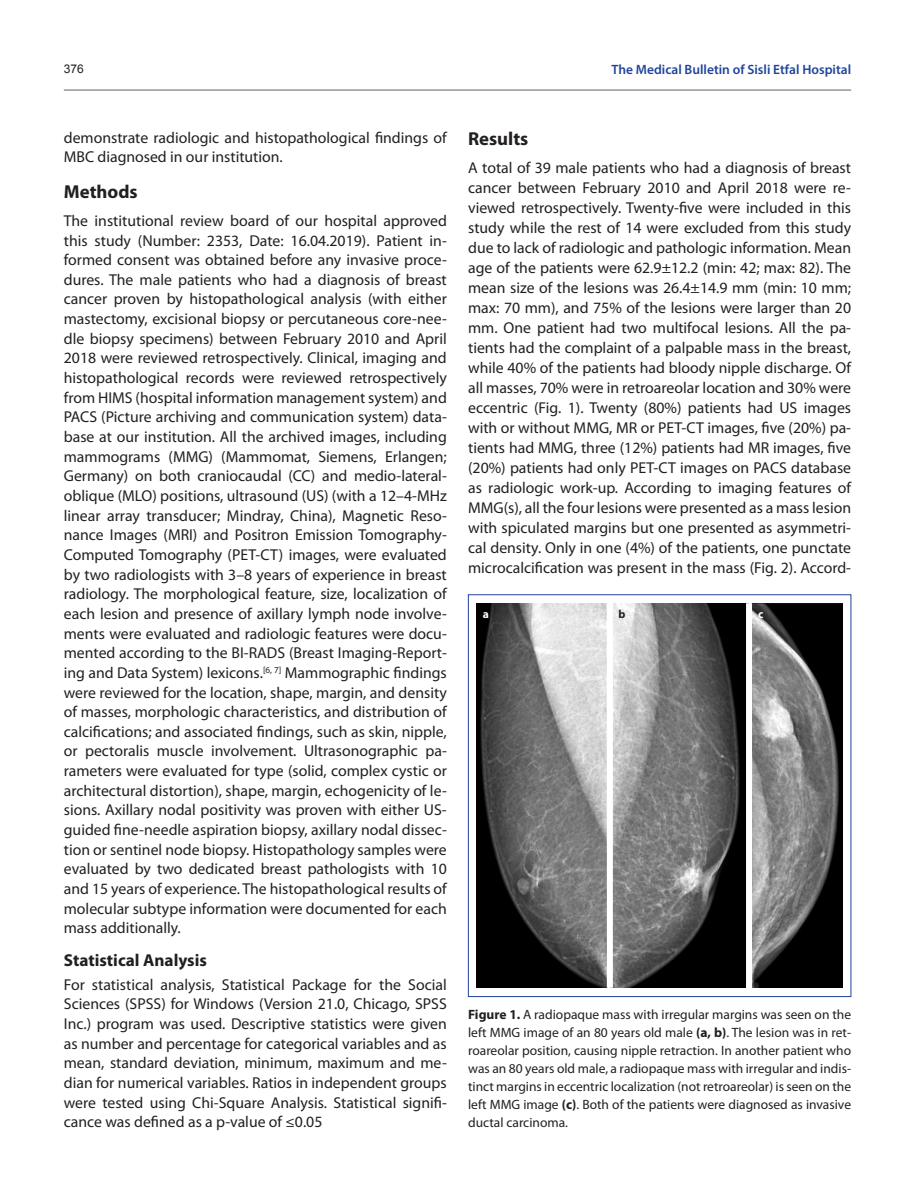
<style>
.page{position:relative;width:915px;height:1191px;background:#fff}
.page>*{position:absolute;margin:0;border:0;box-sizing:border-box;transform-origin:0 0}
.altbaslik{font:700 18.75px "Myriad Pro";color:#231f20}
.ikinci_altbaslik{font:700 17.25px "Myriad Pro";color:#231f20}
.ana_metin_bosluksuz{font:15.75px/19.6px "Myriad Pro";color:#231f20;text-align:justify}
.ana_metin_bosluksuz-2{font:13.5px/18px "Myriad Pro";color:#231f20;text-align:justify}
.t1{font:600 13.5px "Myriad Pro";color:#21449b}
.t2{font:12px "Arial";color:#231f20}
.ana_metin_bosluksuz-3{font:700 11.7px "Myriad Pro";color:#fff}
.ana_metin_bosluksuz-4{font:700 11.7px "Myriad Pro";color:#231f20}
.s1{font-weight:700}
</style>
<div class="page">
<hr style="left:64px;top:89px;width:786px;height:2px;background:#939598">
<div style="left:468px;top:594px;width:382px;height:402px;border:1px solid #21449b"></div>
<img style="left:476px;top:603px;width:130px;height:384px">
<img style="left:612px;top:603px;width:133px;height:384px">
<img style="left:751px;top:603px;width:91px;height:384px">
<p class="t2" style="left:64px;top:60px;width:22px">376</p>
<p class="t1" style="left:611px;top:61px;width:241px">The Medical Bulletin of Sisli Etfal Hospital</p>
<p class="ana_metin_bosluksuz" style="left:64px;top:127px;width:384px">demonstrate radiologic and histopathological findings of<br>MBC diagnosed in our institution.</p>
<p class="altbaslik" style="left:64px;top:179px;width:75px">Methods</p>
<p class="ana_metin_bosluksuz" style="left:64px;top:210px;width:384px">The institutional review board of our hospital approved this study (Number: 2353, Date: 16.04.2019). Patient in&shy;formed consent was obtained before any invasive proce&shy;dures. The male patients who had a diagnosis of breast cancer proven by histopathological analysis (with either mastectomy, excisional biopsy or percutaneous core-nee&shy;dle biopsy specimens) between February 2010 and April 2018 were reviewed retrospectively. Clinical, imaging and histopathological records were reviewed retrospectively from HIMS (hospital information management system) and PACS (Picture archiving and communication system) data&shy;base at our institution. All the archived images, including mammograms (MMG) (Mammomat, Siemens, Erlangen; Germany) on both craniocaudal (CC) and medio-lateral&shy;oblique (MLO) positions, ultrasound (US) (with a 12–4-MHz linear array transducer; Mindray, China), Magnetic Reso&shy;nance Images (MRI) and Positron Emission Tomography-Computed Tomography (PET-CT) images, were evaluated by two radiologists with 3–8 years of experience in breast radiology. The morphological feature, size, localization of each lesion and presence of axillary lymph node involve&shy;ments were evaluated and radiologic features were docu&shy;mented according to the BI-RADS (Breast Imaging-Report&shy;ing and Data System) lexicons.<sup>[6,</sup> <sup>7]</sup> Mammographic findings were reviewed for the location, shape, margin, and density of masses, morphologic characteristics, and distribution of calcifications; and associated findings, such as skin, nipple, or pectoralis muscle involvement. Ultrasonographic pa&shy;rameters were evaluated for type (solid, complex cystic or architectural distortion), shape, margin, echogenicity of le&shy;sions. Axillary nodal positivity was proven with either US&shy;guided fine-needle aspiration biopsy, axillary nodal dissec&shy;tion or sentinel node biopsy. Histopathology samples were evaluated by two dedicated breast pathologists with 10 and 15 years of experience. The histopathological results of molecular subtype information were documented for each mass additionally.</p>
<p class="ikinci_altbaslik" style="left:64px;top:948px;width:144px">Statistical Analysis</p>
<p class="ana_metin_bosluksuz" style="left:64px;top:974px;width:384px">For statistical analysis, Statistical Package for the Social Sciences (SPSS) for Windows (Version 21.0, Chicago, SPSS Inc.) program was used. Descriptive statistics were given as number and percentage for categorical variables and as mean, standard deviation, minimum, maximum and me&shy;dian for numerical variables. Ratios in independent groups were tested using Chi-Square Analysis. Statistical signifi&shy;cance was defined as a p-value of ≤0.05</p>
<p class="altbaslik" style="left:468px;top:126px;width:62px">Results</p>
<p class="ana_metin_bosluksuz" style="left:468px;top:158px;width:384px">A total of 39 male patients who had a diagnosis of breast cancer between February 2010 and April 2018 were re&shy;viewed retrospectively. Twenty-five were included in this study while the rest of 14 were excluded from this study due to lack of radiologic and pathologic information. Mean age of the patients were 62.9±12.2 (min: 42; max: 82). The mean size of the lesions was 26.4±14.9 mm (min: 10 mm; max: 70 mm), and 75% of the lesions were larger than 20 mm. One patient had two multifocal lesions. All the pa&shy;tients had the complaint of a palpable mass in the breast, while 40% of the patients had bloody nipple discharge. Of all masses, 70% were in retroareolar location and 30% were eccentric (Fig. 1). Twenty (80%) patients had US images with or without MMG, MR or PET-CT images, five (20%) pa&shy;tients had MMG, three (12%) patients had MR images, five (20%) patients had only PET-CT images on PACS database as radiologic work-up. According to imaging features of MMG(s), all the four lesions were presented as a mass lesion with spiculated margins but one presented as asymmetri&shy;cal density. Only in one (4%) of the patients, one punctate microcalcification was present in the mass (Fig. 2). Accord-</p>
<p class="ana_metin_bosluksuz-3" style="left:482px;top:606px;width:8px">a</p>
<p class="ana_metin_bosluksuz-4" style="left:618px;top:606px;width:8px">b</p>
<p class="ana_metin_bosluksuz-3" style="left:757px;top:606px;width:7px">c</p>
<p class="ana_metin_bosluksuz-2" style="left:468px;top:1005px;width:384px"><span class="s1">Figure 1.</span> A radiopaque mass with irregular margins was seen on the left MMG image of an 80 years old male <span class="s1">(a, b)</span>. The lesion was in ret&shy;roareolar position, causing nipple retraction. In another patient who was an 80 years old male, a radiopaque mass with irregular and indis&shy;tinct margins in eccentric localization (not retroareolar) is seen on the left MMG image <span class="s1">(c)</span>. Both of the patients were diagnosed as invasive ductal carcinoma.</p>
</div>
